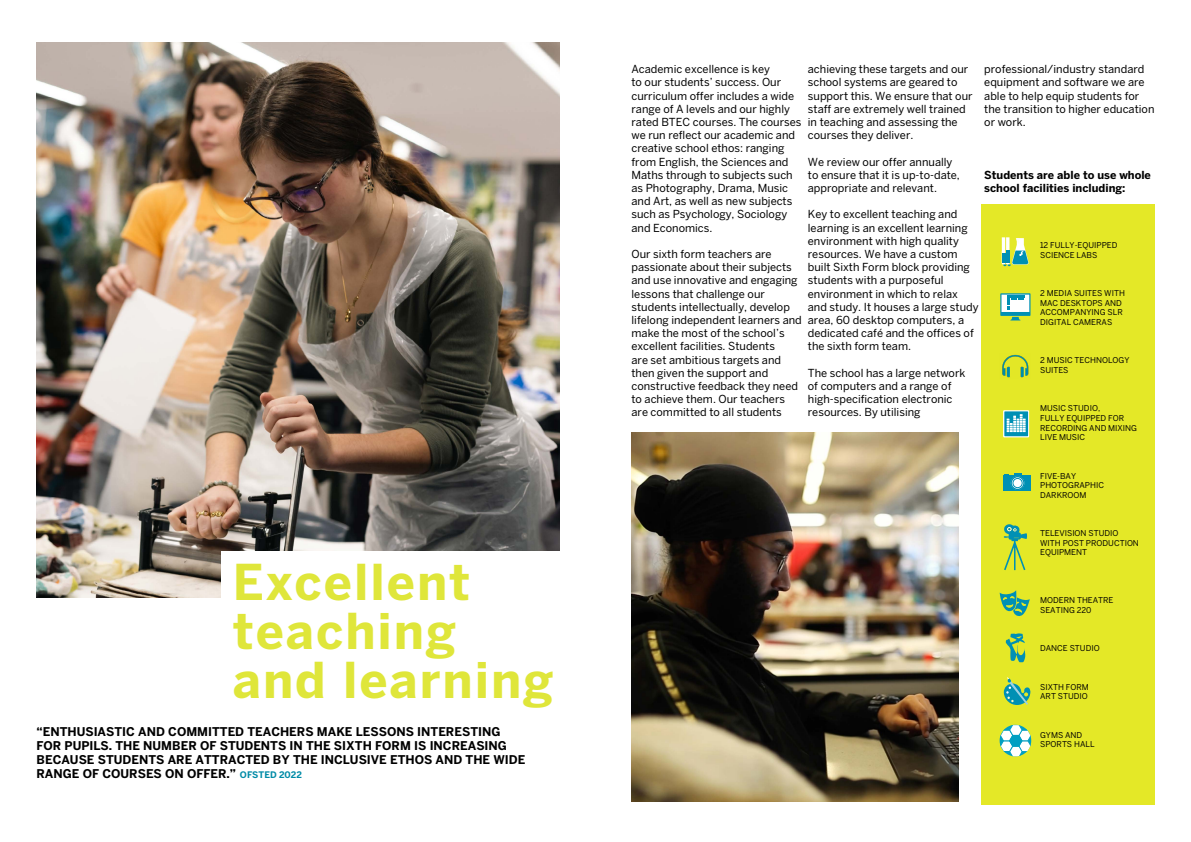
<style>
.page{position:relative;width:1191px;height:842px;background:#fff}
.page>*{position:absolute;margin:0;border:0;box-sizing:border-box;transform-origin:0 0}
.t1{font:700 49px/49px "Benton Sans";letter-spacing:.04em;color:#dfe63a}
.t2{font:700 12px/14px "Benton Sans";color:#000}
.t3{font:11px/13.2px "Benton Sans";color:#000}
.t4{font:700 11px/13.2px "Benton Sans";color:#000}
.t5{font:8px/9.6px "Benton Sans";color:#000}
.s1{font-size:9px;color:#008ba7}
</style>
<div class="page">
<img style="left:36px;top:43px;width:523px;height:555px">
<div style="left:222px;top:551px;width:353px;height:82px;background:#fff"></div>
<div style="left:982px;top:204px;width:173px;height:600px;background:#e4e827"></div>
<svg style="left:1003px;top:410px;width:26px;height:27px"></svg>
<div style="left:1004px;top:411px;width:24px;height:25px;background:linear-gradient(to right,#0090b4,#0090b4)"></div>
<svg style="left:1006px;top:414px;width:19px;height:18px"></svg>
<svg style="left:1000px;top:293px;width:30px;height:27px"></svg>
<svg style="left:1003px;top:677px;width:27px;height:28px"></svg>
<div style="left:1003px;top:475px;width:27px;height:16px;background:#0090b4"></div>
<svg style="left:1004px;top:474px;width:19px;height:5px"></svg>
<svg style="left:1010px;top:476px;width:14px;height:14px"></svg>
<div style="left:1010px;top:476px;width:14px;height:14px;border:1px solid #0090b4;border-radius:50%"></div>
<div style="left:1012px;top:478px;width:10px;height:10px;border:1px solid #0090b4;border-radius:50%"></div>
<svg style="left:1003px;top:524px;width:24px;height:46px"></svg>
<svg style="left:999px;top:590px;width:30px;height:27px"></svg>
<svg style="left:1005px;top:633px;width:20px;height:29px"></svg>
<svg style="left:1001px;top:237px;width:27px;height:29px"></svg>
<svg style="left:999px;top:725px;width:32px;height:31px"></svg>
<img style="left:1002px;top:354px;width:27px;height:24px">
<img style="left:631px;top:432px;width:327px;height:369px">
<h1 class="t1" style="left:233px;top:557px;width:322px">Excellent teaching and learning</h1>
<p class="t2" style="left:36px;top:724px;width:490px">“ENTHUSIASTIC AND COMMITTED TEACHERS MAKE LESSONS INTERESTING FOR PUPILS. THE NUMBER OF STUDENTS IN THE SIXTH FORM IS INCREASING BECAUSE STUDENTS ARE ATTRACTED BY THE INCLUSIVE ETHOS AND THE WIDE RANGE OF COURSES ON OFFER.” <span class="s1">OFSTED 2022</span></p>
<p class="t3" style="left:631px;top:62px;width:171px">Academic excellence is key<br>to our students’ success. Our curriculum offer includes a wide range of A levels and our highly rated BTEC courses. The courses we run reflect our academic and creative school ethos: ranging from English, the Sciences and<br>Maths through to subjects such as Photography, Drama, Music and Art, as well as new subjects such as Psychology, Sociology and Economics.</p>
<p class="t3" style="left:631px;top:247px;width:172px">Our sixth form teachers are passionate about their subjects and use innovative and engaging lessons that challenge our students intellectually, develop lifelong independent learners and make the most of the school’s excellent facilities. Students<br>are set ambitious targets and then given the support and constructive feedback they need to achieve them. Our teachers are committed to all students</p>
<p class="t3" style="left:984px;top:62px;width:172px">professional/industry standard equipment and software we are able to help equip students for the transition to higher education or work.</p>
<p class="t3" style="left:808px;top:62px;width:166px">achieving these targets and our school systems are geared to support this. We ensure that our staff are extremely well trained in teaching and assessing the courses they deliver.</p>
<p class="t3" style="left:808px;top:155px;width:154px">We review our offer annually to ensure that it is up-to-date, appropriate and relevant.</p>
<p class="t3" style="left:808px;top:208px;width:172px">Key to excellent teaching and learning is an excellent learning environment with high quality resources. We have a custom built Sixth Form block providing students with a purposeful environment in which to relax and study. It houses a large study area, 60 desktop computers, a dedicated café and the offices of the sixth form team.</p>
<p class="t3" style="left:808px;top:366px;width:159px">The school has a large network of computers and a range of high-specification electronic resources. By utilising</p>
<p class="t4" style="left:984px;top:168px;width:168px">Students are able to use whole school facilities including:</p>
<p class="t5" style="left:1040px;top:240px;width:79px">12 FULLY-EQUIPPED<br>SCIENCE LABS</p>
<p class="t5" style="left:1040px;top:288px;width:86px">2 MEDIA SUITES WITH<br>MAC DESKTOPS AND<br>ACCOMPANYING SLR<br>DIGITAL CAMERAS</p>
<p class="t5" style="left:1040px;top:355px;width:91px">2 MUSIC TECHNOLOGY<br>SUITES</p>
<p class="t5" style="left:1040px;top:403px;width:98px">MUSIC STUDIO,<br>FULLY EQUIPPED FOR<br>RECORDING AND MIXING<br>LIVE MUSIC</p>
<p class="t5" style="left:1040px;top:471px;width:65px">FIVE-BAY<br>PHOTOGRAPHIC<br>DARKROOM</p>
<p class="t5" style="left:1040px;top:528px;width:100px">TELEVISION STUDIO<br>WITH POST PRODUCTION<br>EQUIPMENT</p>
<p class="t5" style="left:1040px;top:595px;width:75px">MODERN THEATRE<br>SEATING 220</p>
<p class="t5" style="left:1040px;top:643px;width:61px">DANCE STUDIO</p>
<p class="t5" style="left:1040px;top:682px;width:50px">SIXTH FORM<br>ART STUDIO</p>
<p class="t5" style="left:1040px;top:730px;width:56px">GYMS AND<br>SPORTS HALL</p>
</div>
